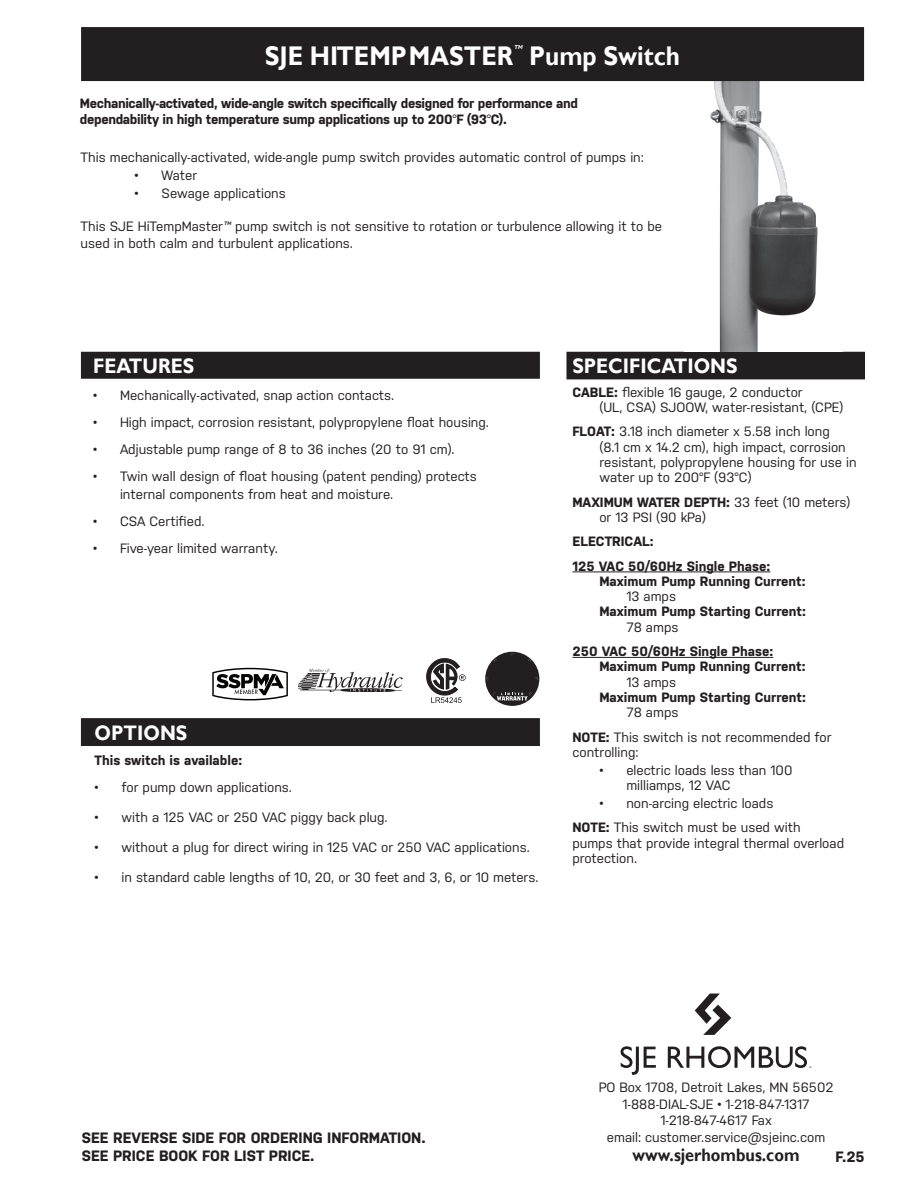
<style>
.page{position:relative;width:918px;height:1188px;background:#fff}
.page>*{position:absolute;margin:0;border:0;box-sizing:border-box;transform-origin:0 0}
.t1{font:700 27px "Gill Sans";color:#fff;scale:.9 1}
.t2{font:700 21px "Gill Sans";color:#fff;scale:.9 1}
.t3{font:700 18px "Gill Sans";color:#231f20;scale:.9 1}
.t4{font:700 15px/18px "Nudista";color:#231f20}
.t5{font:13.5px/15.3px "Nudista";color:#231f20}
.t6{font:700 13.5px/24.3px "Nudista";color:#231f20}
.t7{font:700 13.5px/16.2px "Nudista";letter-spacing:-.025em;color:#231f20}
.s1{font-weight:400}
.s2{font-style:italic}
.s3{font-weight:700}
</style>
<div class="page">
<div style="left:82px;top:719px;width:457px;height:26px;background:#231f20"></div>
<div style="left:81px;top:718px;width:459px;height:28px;border:2px solid #231f20"></div>
<div style="left:82px;top:352px;width:457px;height:26px;background:#231f20"></div>
<div style="left:81px;top:352px;width:459px;height:27px;border:2px solid #231f20"></div>
<div style="left:567px;top:352px;width:297px;height:27px;background:#231f20"></div>
<hr style="left:572px;top:572px;width:198px;height:1px;background:#231f20">
<hr style="left:572px;top:657px;width:201px;height:1px;background:#231f20">
<img style="left:298px;top:669px;width:105px;height:23px">
<svg style="left:427px;top:659px;width:39px;height:44px"></svg>
<svg style="left:621px;top:1046px;width:35px;height:29px"></svg>
<svg style="left:695px;top:994px;width:36px;height:41px"></svg>
<svg style="left:668px;top:1046px;width:143px;height:22px"></svg>
<svg style="left:485px;top:652px;width:54px;height:54px"></svg>
<img style="left:684px;top:81px;width:159px;height:271px">
<div style="left:82px;top:28px;width:781px;height:52px;background:#231f20"></div>
<div style="left:81px;top:27px;width:783px;height:54px;border:2px solid #231f20"></div>
<svg style="left:212px;top:668px;width:76px;height:32px"></svg>
<h1 class="t1" style="left:265px;top:39px;width:463px">SJE HI TEMP MASTER<sup>™</sup> Pump Switch</h1>
<p class="t7" style="left:80px;top:95px;width:500px">Mechanically-activated, wide-angle switch specifically designed for performance and dependability in high temperature sump applications up to 200<span class="s1">°</span>F (93<span class="s1">°</span>C).</p>
<p class="t5" style="left:81px;top:150px;width:565px">This mechanically-activated, wide-angle pump switch provides automatic control of pumps in:</p>
<p class="t5" style="left:135px;top:168px;width:64px">• Water</p>
<p class="t5" style="left:135px;top:186px;width:153px">• Sewage applications</p>
<p class="t5" style="left:81px;top:218px;width:583px;line-height:16.5px">This SJE HiTempMaster<span class="s2">™</span> pump switch is not sensitive to rotation or turbulence allowing it to be used in both calm and turbulent applications.</p>
<h2 class="t2" style="left:93px;top:353px;width:114px">FEATURES</h2>
<p class="t5" style="left:93px;top:387px;width:303px">• Mechanically-activated, snap action contacts.</p>
<p class="t5" style="left:93px;top:414px;width:398px">• High impact, corrosion resistant, polypropylene float housing.</p>
<p class="t5" style="left:93px;top:441px;width:363px">• Adjustable pump range of 8 to 36 inches (20 to 91 cm).</p>
<p class="t5" style="left:120px;top:467px;width:358px;line-height:18px;text-indent:-27px">• Twin wall design of float housing (patent pending) protects internal components from heat and moisture.</p>
<p class="t5" style="left:93px;top:513px;width:113px">• CSA Certified.</p>
<p class="t5" style="left:93px;top:540px;width:186px">• Five-year limited warranty.</p>
<h2 class="t2" style="left:95px;top:720px;width:105px">OPTIONS</h2>
<p class="t6" style="left:95px;top:748px;width:149px">This switch is available:</p>
<p class="t5" style="left:95px;top:779px;width:199px">• for pump down applications.</p>
<p class="t5" style="left:95px;top:809px;width:295px">• with a 125 VAC or 250 VAC piggy back plug.</p>
<p class="t5" style="left:95px;top:839px;width:437px">• without a plug for direct wiring in 125 VAC or 250 VAC applications.</p>
<p class="t5" style="left:95px;top:869px;width:445px">• in standard cable lengths of 10, 20, or 30 feet and 3, 6, or 10 meters.</p>
<h2 class="t2" style="left:572px;top:353px;width:185px">SPECIFICATIONS</h2>
<p class="t5" style="left:599px;top:384px;width:246px;text-indent:-27px"><span class="s3">CABLE:</span> flexible 16 gauge, 2 conductor<br>(UL, CSA) SJOOW, water-resistant, (CPE)</p>
<p class="t5" style="left:599px;top:424px;width:259px;text-indent:-27px"><span class="s3">FLOAT:</span> 3.18 inch diameter x 5.58 inch long<br>(8.1 cm x 14.2 cm), high impact, corrosion resistant, polypropylene housing for use in water up to 200°F (93°C)</p>
<p class="t5" style="left:599px;top:494px;width:253px;text-indent:-27px"><span class="s3">MAXIMUM WATER DEPTH:</span> 33 feet (10 meters) or 13 PSI (90 kPa)</p>
<p class="t6" style="left:572px;top:529px;width:199px">ELECTRICAL:<br>125 VAC 50/60Hz Single Phase:</p>
<p class="t6" style="left:599px;top:569px;width:208px">Maximum Pump Running Current:</p>
<p class="t5" style="left:626px;top:589px;width:51px">13 amps</p>
<p class="t6" style="left:599px;top:599px;width:208px">Maximum Pump Starting Current:</p>
<p class="t5" style="left:626px;top:619px;width:54px">78 amps</p>
<p class="t6" style="left:599px;top:644px;width:208px;line-height:15.3px;text-indent:-27px">250 VAC 50/60Hz Single Phase:<br>Maximum Pump Running Current:</p>
<p class="t5" style="left:626px;top:674px;width:51px">13 amps</p>
<p class="t6" style="left:599px;top:685px;width:208px">Maximum Pump Starting Current:</p>
<p class="t5" style="left:572px;top:700px;width:261px;line-height:24.3px;text-indent:54px">78 amps<br><span class="s3">NOTE:</span> This switch is not recommended for</p>
<p class="t5" style="left:572px;top:744px;width:68px">controlling:</p>
<p class="t5" style="left:626px;top:762px;width:168px;text-indent:-27px">• electric loads less than 100 milliamps, 12 VAC</p>
<p class="t5" style="left:572px;top:791px;width:230px;line-height:24.3px;text-align:center">• non-arcing electric loads<br><span class="s3">NOTE:</span> This switch must be used with</p>
<p class="t5" style="left:572px;top:835px;width:273px">pumps that provide integral thermal overload protection.</p>
<p class="t4" style="left:82px;top:1128px;width:345px">SEE REVERSE SIDE FOR ORDERING INFORMATION.<br>SEE PRICE BOOK FOR LIST PRICE.</p>
<p class="t5" style="left:599px;top:1079px;width:236px;line-height:16.5px;text-align:center">PO Box 1708, Detroit Lakes, MN 56502<br>1-888-DIAL-SJE • 1-218-847-1317<br>1-218-847-4617 Fax<br>email: customer.service@sjeinc.com</p>
<h3 class="t3" style="left:633px;top:1144px;width:187px">www.sjerhombus.com</h3>
<p class="t4" style="left:835px;top:1148px;width:31px">F.25</p>
</div>
